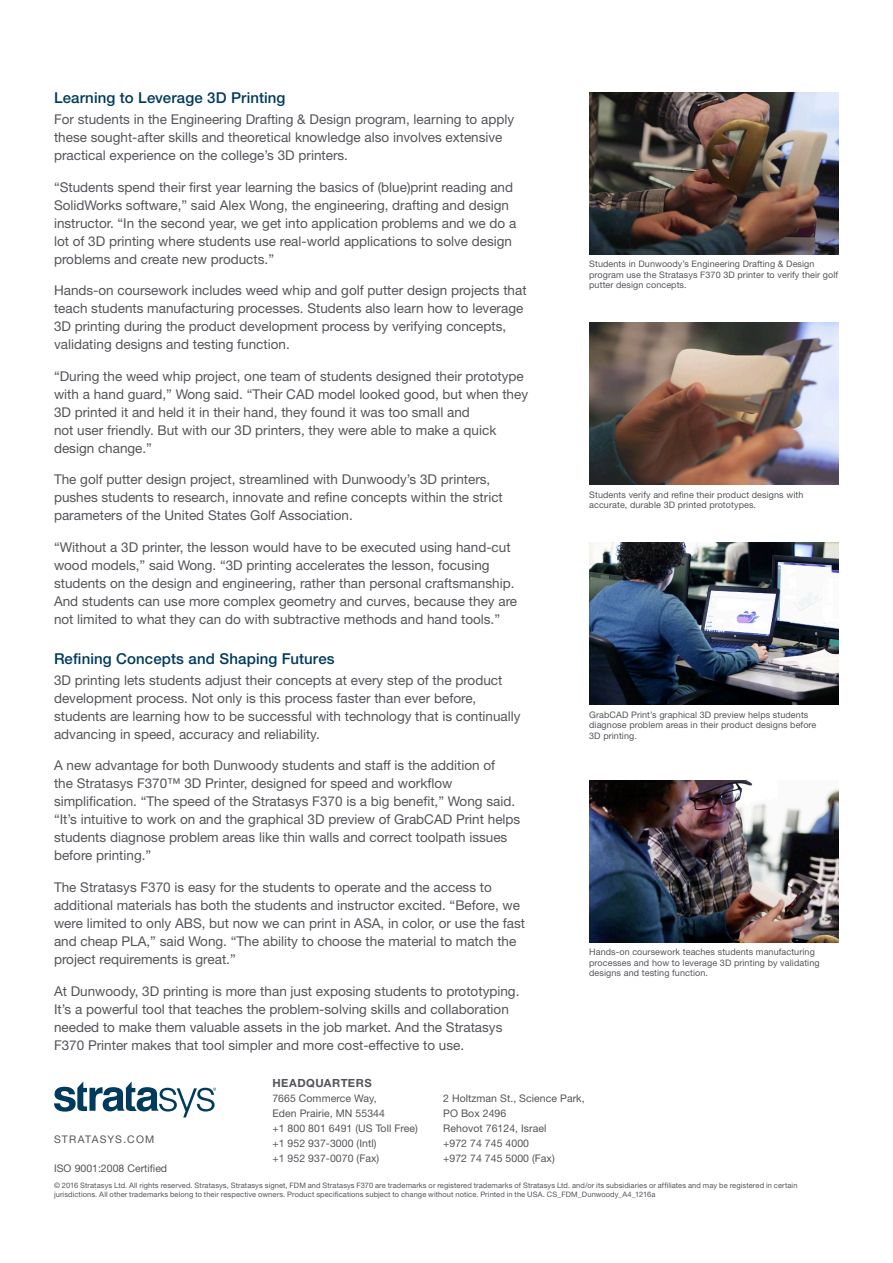
<style>
.page{position:relative;width:893px;height:1263px;background:#fff}
.page>*{position:absolute;margin:0;border:0;box-sizing:border-box;transform-origin:0 0}
.CONT_-_Para_Subhead{font:500 15px "Helvetica Neue LT Std";letter-spacing:.005em;color:#003a5d}
.CONT_-_Body{font:13.5px/18px "Helvetica Neue LT Std";color:#54555a}
.t1{font:700 11.25px "Helvetica Neue LT Std";letter-spacing:.04em;color:#54555a}
.t2{font:10.5px/15px "Helvetica Neue LT Std";letter-spacing:.005em;color:#54555a}
.t3{font:10.5px "Helvetica Neue LT Std";letter-spacing:.11em;color:#54555a}
.CONT_-_Image_Caption{font:9px/10.5px "Helvetica Neue LT Std";letter-spacing:.01em;color:#54555a}
.t4{font:7.5px/9px "Helvetica Neue LT Std";letter-spacing:.01em;color:#54555a}
</style>
<div class="page">
<svg style="left:54px;top:1081px;width:162px;height:36px"></svg>
<img style="left:589px;top:92px;width:250px;height:162px">
<img style="left:589px;top:323px;width:250px;height:162px">
<img style="left:589px;top:543px;width:250px;height:162px">
<img style="left:589px;top:780px;width:250px;height:162px">
<p class="CONT_-_Para_Subhead" style="left:54px;top:89px;width:233px">Learning to Leverage 3D Printing</p>
<p class="CONT_-_Body" style="left:54px;top:110px;width:462px">For students in the Engineering Drafting &amp; Design program, learning to apply these sought-after skills and theoretical knowledge also involves extensive practical experience on the college’s 3D printers.</p>
<p class="CONT_-_Body" style="left:54px;top:178px;width:464px">“Students spend their first year learning the basics of (blue)print reading and SolidWorks software,” said Alex Wong, the engineering, drafting and design instructor. “In the second year, we get into application problems and we do a lot of 3D printing where students use real-world applications to solve design problems and create new products.”</p>
<p class="CONT_-_Body" style="left:54px;top:281px;width:474px">Hands-on coursework includes weed whip and golf putter design projects that teach students manufacturing processes. Students also learn how to leverage 3D printing during the product development process by verifying concepts, validating designs and testing function.</p>
<p class="CONT_-_Body" style="left:54px;top:367px;width:476px">“During the weed whip project, one team of students designed their prototype with a hand guard,” Wong said. “Their CAD model looked good, but when they 3D printed it and held it in their hand, they found it was too small and<br>not user friendly. But with our 3D printers, they were able to make a quick design change.”</p>
<p class="CONT_-_Body" style="left:54px;top:470px;width:450px">The golf putter design project, streamlined with Dunwoody’s 3D printers, pushes students to research, innovate and refine concepts within the strict parameters of the United States Golf Association.</p>
<p class="CONT_-_Body" style="left:54px;top:538px;width:465px">“Without a 3D printer, the lesson would have to be executed using hand-cut wood models,” said Wong. “3D printing accelerates the lesson, focusing students on the design and engineering, rather than personal craftsmanship.<br>And students can use more complex geometry and curves, because they are not limited to what they can do with subtractive methods and hand tools.”</p>
<p class="CONT_-_Para_Subhead" style="left:54px;top:649px;width:282px">Refining Concepts and Shaping Futures</p>
<p class="CONT_-_Body" style="left:54px;top:671px;width:468px">3D printing lets students adjust their concepts at every step of the product development process. Not only is this process faster than ever before, students are learning how to be successful with technology that is continually advancing in speed, accuracy and reliability.</p>
<p class="CONT_-_Body" style="left:54px;top:756px;width:468px">A new advantage for both Dunwoody students and staff is the addition of<br>the Stratasys F370™ 3D Printer, designed for speed and workflow simplification. “The speed of the Stratasys F370 is a big benefit,” Wong said. “It’s intuitive to work on and the graphical 3D preview of GrabCAD Print helps students diagnose problem areas like thin walls and correct toolpath issues before printing.”</p>
<p class="CONT_-_Body" style="left:54px;top:878px;width:473px">The Stratasys F370 is easy for the students to operate and the access to additional materials has both the students and instructor excited. “Before, we were limited to only ABS, but now we can print in ASA, in color, or use the fast and cheap PLA,” said Wong. “The ability to choose the material to match the project requirements is great.”</p>
<p class="CONT_-_Body" style="left:54px;top:981px;width:467px">At Dunwoody, 3D printing is more than just exposing students to prototyping.<br>It’s a powerful tool that teaches the problem-solving skills and collaboration needed to make them valuable assets in the job market. And the Stratasys F370 Printer makes that tool simpler and more cost-effective to use.</p>
<p class="CONT_-_Image_Caption" style="left:589px;top:259px;width:250px">Students in Dunwoody’s Engineering Drafting &amp; Design program use the Stratasys F370 3D printer to verify their golf putter design concepts.</p>
<p class="CONT_-_Image_Caption" style="left:589px;top:489px;width:216px">Students verify and refine their product designs with accurate, durable 3D printed prototypes.</p>
<p class="CONT_-_Image_Caption" style="left:589px;top:709px;width:229px">GrabCAD Print’s graphical 3D preview helps students diagnose problem areas in their product designs before<br>3D printing.</p>
<p class="CONT_-_Image_Caption" style="left:589px;top:947px;width:232px">Hands-on coursework teaches students manufacturing processes and how to leverage 3D printing by validating designs and testing function.</p>
<p class="t1" style="left:272px;top:1076px;width:101px">HEADQUARTERS</p>
<p class="t2" style="left:272px;top:1090px;width:147px">7665 Commerce Way,<br>Eden Prairie, MN 55344<br>+1 800 801 6491 (US Toll Free) +1 952 937-3000 (Intl)<br>+1 952 937-0070 (Fax)</p>
<p class="t2" style="left:443px;top:1090px;width:143px">2 Holtzman St., Science Park,<br>PO Box 2496<br>Rehovot 76124, Israel<br>+972 74 745 4000<br>+972 74 745 5000 (Fax)</p>
<p class="t3" style="left:54px;top:1133px;width:102px">STRATASYS.COM</p>
<p class="t2" style="left:54px;top:1161px;width:115px">ISO 9001:2008 Certified</p>
<p class="t4" style="left:54px;top:1181px;width:745px">© 2016 Stratasys Ltd. All rights reserved. Stratasys, Stratasys signet, FDM and Stratasys F370 are trademarks or registered trademarks of Stratasys Ltd. and/or its subsidiaries or affiliates and may be registered in certain jurisdictions. All other trademarks belong to their respective owners. Product specifications subject to change without notice. Printed in the USA. CS_FDM_Dunwoody_A4_1216a</p>
</div>
